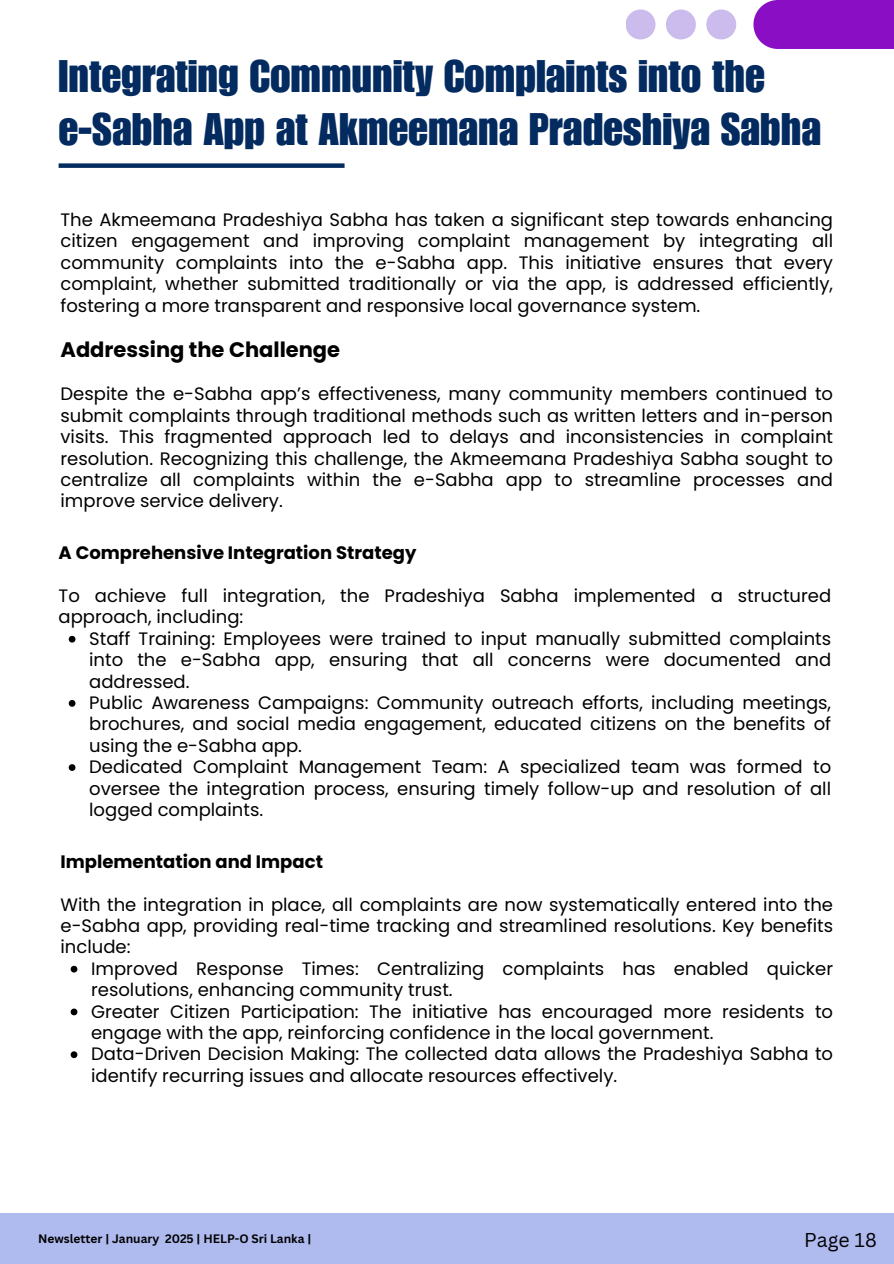
<style>
.page{position:relative;width:894px;height:1264px;background:#fff}
.page>*{position:absolute;margin:0;border:0;box-sizing:border-box;transform-origin:0 0}
.t1{font:44.4px/52.8px "Impact LT Std";color:#042b60}
.t2{font:700 21px "Poppins";color:#000}
.t3{font:19.5px "Canva Sans";color:#000}
.t4{font:18px/21.3px "Poppins";color:#000}
.t5{font:700 18px "Poppins";color:#000}
.t6{font:700 12px "Canva Sans";color:#000}
</style>
<div class="page">
<div style="left:59px;top:163px;width:285px;height:5px;background:#042b60"></div>
<svg style="left:69px;top:636px;width:6px;height:6px"></svg>
<svg style="left:69px;top:700px;width:6px;height:6px"></svg>
<svg style="left:69px;top:764px;width:6px;height:7px"></svg>
<div style="left:0;top:1213px;width:893px;height:50px;background:#afbaef"></div>
<div style="left:753px;top:0;width:140px;height:49px;background:#8a0fc4"></div>
<svg style="left:706px;top:10px;width:30px;height:29px"></svg>
<svg style="left:666px;top:10px;width:29px;height:29px"></svg>
<svg style="left:626px;top:10px;width:29px;height:29px"></svg>
<svg style="left:71px;top:965px;width:6px;height:7px"></svg>
<svg style="left:71px;top:1008px;width:6px;height:7px"></svg>
<svg style="left:71px;top:1051px;width:6px;height:7px"></svg>
<h1 class="t1" style="left:59px;top:57px;width:763px">Integrating Community Complaints into the e-Sabha App at Akmeemana Pradeshiya Sabha</h1>
<p class="t4" style="left:60px;top:209px;width:773px;text-align:justify">The Akmeemana Pradeshiya Sabha has taken a significant step towards enhancing citizen engagement and improving complaint management by integrating all community complaints into the e-Sabha app. This initiative ensures that every complaint, whether submitted traditionally or via the app, is addressed efficiently, fostering a more transparent and responsive local governance system.</p>
<p class="t2" style="left:60px;top:334px;width:281px">Addressing the Challenge</p>
<p class="t4" style="left:60px;top:383px;width:773px;text-align:justify">Despite the e-Sabha app’s effectiveness, many community members continued to submit complaints through traditional methods such as written letters and in-person visits. This fragmented approach led to delays and inconsistencies in complaint resolution. Recognizing this challenge, the Akmeemana Pradeshiya Sabha sought to centralize all complaints within the e-Sabha app to streamline processes and improve service delivery.</p>
<p class="t5" style="left:59px;top:540px;width:359px">A Comprehensive Integration Strategy</p>
<p class="t4" style="left:59px;top:585px;width:773px">To achieve full integration, the Pradeshiya Sabha implemented a structured approach, including:</p>
<p class="t4" style="left:89px;top:628px;width:743px">Staff Training: Employees were trained to input manually submitted complaints into the e-Sabha app, ensuring that all concerns were documented and addressed.<br>Public Awareness Campaigns: Community outreach efforts, including meetings, brochures, and social media engagement, educated citizens on the benefits of using the e-Sabha app.<br>Dedicated Complaint Management Team: A specialized team was formed to oversee the integration process, ensuring timely follow-up and resolution of all logged complaints.</p>
<p class="t5" style="left:60px;top:849px;width:264px">Implementation and Impact</p>
<p class="t4" style="left:60px;top:893px;width:773px;text-align:justify">With the integration in place, all complaints are now systematically entered into the e-Sabha app, providing real-time tracking and streamlined resolutions. Key benefits include:</p>
<p class="t4" style="left:91px;top:957px;width:743px">Improved Response Times: Centralizing complaints has enabled quicker resolutions, enhancing community trust.<br>Greater Citizen Participation: The initiative has encouraged more residents to engage with the app, reinforcing confidence in the local government.<br>Data-Driven Decision Making: The collected data allows the Pradeshiya Sabha to identify recurring issues and allocate resources effectively.</p>
<p class="t6" style="left:38px;top:1230px;width:274px">Newsletter | January 2025 | HELP-O Sri Lanka |</p>
<p class="t3" style="left:804px;top:1226px;width:74px">Page 18</p>
</div>
